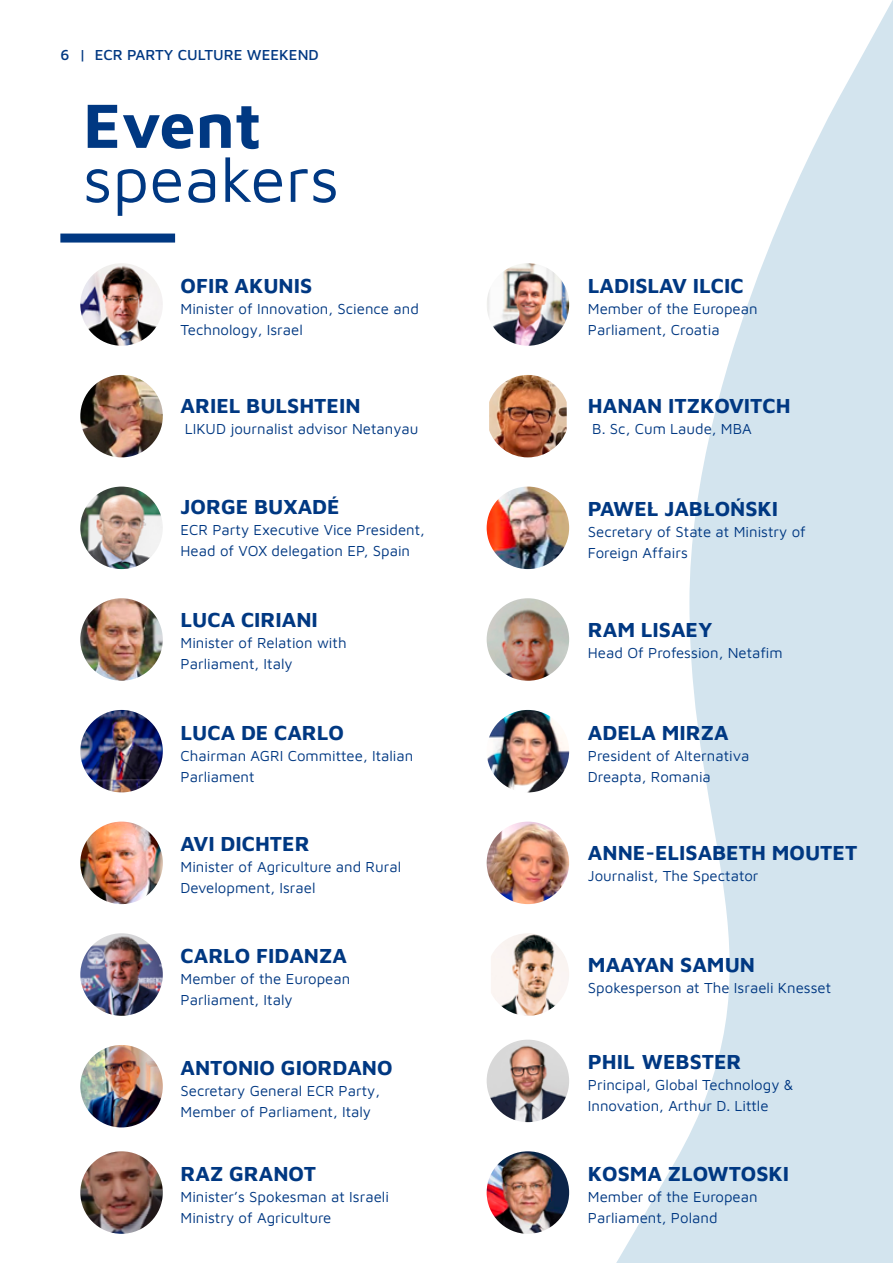
<style>
.page{position:relative;width:893px;height:1263px;background:#fff}
.page>*{position:absolute;margin:0;border:0;box-sizing:border-box;transform-origin:0 0}
.t1{font:64.5px "Maven Pro";color:#003882}
.t2{font:700 64.5px "Maven Pro";color:#003882}
.t3{font:700 21px "Maven Pro";color:#003882}
.t4{font:15px/21px "Maven Pro";color:#003882}
.t5{font:500 15px "Maven Pro";color:#003882}
</style>
<div class="page">
<svg style="left:486px;top:0;width:407px;height:1263px"></svg>
<img style="left:80px;top:263px;width:83px;height:83px;border-radius:41px">
<img style="left:80px;top:1151px;width:83px;height:83px;border-radius:41px">
<img style="left:487px;top:263px;width:82px;height:83px;border-radius:41px">
<img style="left:80px;top:375px;width:83px;height:82px;border-radius:41px">
<img style="left:80px;top:598px;width:83px;height:83px;border-radius:41px">
<img style="left:489px;top:375px;width:78px;height:82px">
<img style="left:80px;top:710px;width:83px;height:82px;border-radius:41px">
<img style="left:487px;top:598px;width:82px;height:83px;border-radius:41px">
<img style="left:80px;top:822px;width:83px;height:82px;border-radius:41px">
<img style="left:80px;top:933px;width:83px;height:83px;border-radius:41px">
<img style="left:80px;top:1045px;width:83px;height:82px;border-radius:41px">
<div style="left:60px;top:234px;width:115px;height:9px;background:#003882"></div>
<img style="left:80px;top:487px;width:83px;height:82px;border-radius:41px">
<img style="left:487px;top:487px;width:82px;height:82px;border-radius:41px">
<img style="left:487px;top:710px;width:82px;height:82px;border-radius:41px">
<img style="left:487px;top:822px;width:82px;height:82px;border-radius:41px">
<img style="left:491px;top:933px;width:78px;height:83px">
<img style="left:487px;top:1040px;width:82px;height:82px;border-radius:41px">
<img style="left:487px;top:1151px;width:82px;height:83px;border-radius:41px">
<p class="t5" style="left:60px;top:45px;width:260px">6 | ECR PARTY CULTURE WEEKEND</p>
<h1 class="t2" style="left:83px;top:81px;width:180px">Event</h1>
<h1 class="t1" style="left:83px;top:135px;width:258px">speakers</h1>
<h2 class="t3" style="left:181px;top:271px;width:133px">OFIR AKUNIS</h2>
<p class="t4" style="left:181px;top:297px;width:240px">Minister of Innovation, Science and<br>Technology, Israel</p>
<h2 class="t3" style="left:181px;top:392px;width:182px">ARIEL BULSHTEIN</h2>
<p class="t4" style="left:185px;top:418px;width:235px">LIKUD journalist advisor Netanyau</p>
<h2 class="t3" style="left:181px;top:492px;width:160px">JORGE BUXADÉ</h2>
<p class="t4" style="left:181px;top:518px;width:246px">ECR Party Executive Vice President,<br>Head of VOX delegation EP, Spain</p>
<h2 class="t3" style="left:181px;top:605px;width:139px">LUCA CIRIANI</h2>
<p class="t4" style="left:181px;top:631px;width:168px">Minister of Relation with<br>Parliament, Italy</p>
<h2 class="t3" style="left:181px;top:718px;width:165px">LUCA DE CARLO</h2>
<p class="t4" style="left:181px;top:744px;width:234px">Chairman AGRI Committee, Italian<br>Parliament</p>
<h2 class="t3" style="left:181px;top:830px;width:131px">AVI DICHTER</h2>
<p class="t4" style="left:181px;top:856px;width:222px">Minister of Agriculture and Rural<br>Development, Israel</p>
<h2 class="t3" style="left:181px;top:941px;width:168px">CARLO FIDANZA</h2>
<p class="t4" style="left:181px;top:967px;width:171px">Member of the European<br>Parliament, Italy</p>
<h2 class="t3" style="left:181px;top:1053px;width:213px">ANTONIO GIORDANO</h2>
<p class="t4" style="left:181px;top:1079px;width:201px">Secretary General ECR Party,<br>Member of Parliament, Italy</p>
<h2 class="t3" style="left:181px;top:1159px;width:137px">RAZ GRANOT</h2>
<p class="t4" style="left:181px;top:1185px;width:210px">Minister’s Spokesman at Israeli<br>Ministry of Agriculture</p>
<h2 class="t3" style="left:588px;top:271px;width:157px">LADISLAV ILCIC</h2>
<p class="t4" style="left:588px;top:297px;width:171px">Member of the European<br>Parliament, Croatia</p>
<h2 class="t3" style="left:588px;top:392px;width:204px">HANAN ITZKOVITCH</h2>
<p class="t4" style="left:592px;top:418px;width:161px">B. Sc, Cum Laude, MBA</p>
<h2 class="t3" style="left:588px;top:495px;width:192px">PAWEŁ JABŁOŃSKI</h2>
<p class="t4" style="left:588px;top:521px;width:219px">Secretary of State at Ministry of<br>Foreign Affairs</p>
<h2 class="t3" style="left:588px;top:615px;width:126px">RAM LISAEY</h2>
<p class="t4" style="left:588px;top:641px;width:196px">Head Of Profession, Netafim</p>
<h2 class="t3" style="left:588px;top:718px;width:142px">ADELA MIRZA</h2>
<p class="t4" style="left:588px;top:744px;width:163px">President of Alternativa<br>Dreapta, Romania</p>
<h2 class="t3" style="left:588px;top:838px;width:271px">ANNE-ELISABETH MOUTET</h2>
<p class="t4" style="left:588px;top:864px;width:172px">Journalist, The Spectator</p>
<h2 class="t3" style="left:588px;top:950px;width:169px">MAAYAN SAMUN</h2>
<p class="t4" style="left:588px;top:976px;width:245px">Spokesperson at The Israeli Knesset</p>
<h2 class="t3" style="left:588px;top:1048px;width:155px">PHIL WEBSTER</h2>
<p class="t4" style="left:588px;top:1074px;width:207px">Principal, Global Technology &amp;<br>Innovation, Arthur D. Little</p>
<h2 class="t3" style="left:588px;top:1159px;width:203px">KOSMA ZLOWTOSKI</h2>
<p class="t4" style="left:588px;top:1185px;width:171px">Member of the European<br>Parliament, Poland</p>
</div>
